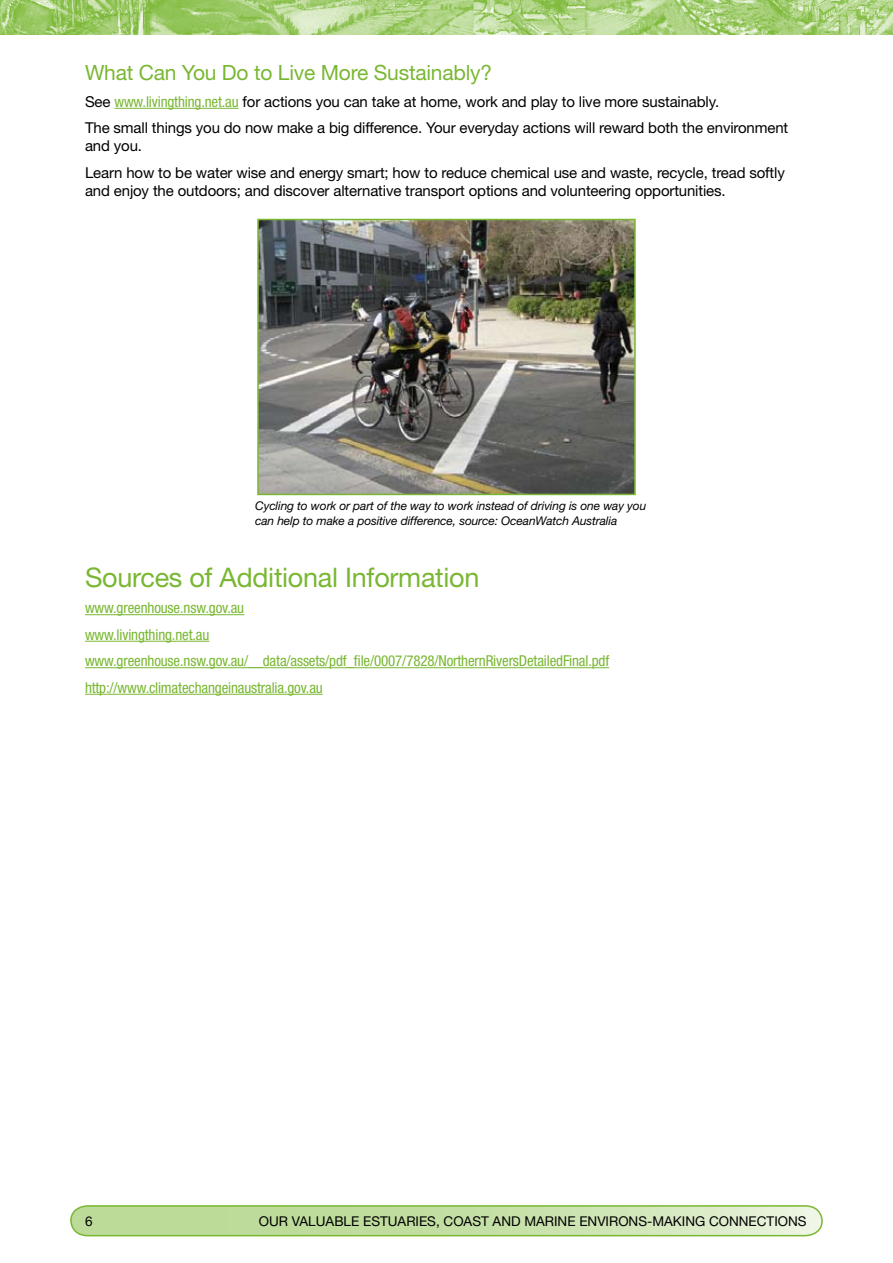
<style>
.page{position:relative;width:893px;height:1263px;background:#fff}
.page>*{position:absolute;margin:0;border:0;box-sizing:border-box;transform-origin:0 0}
.t1{font:27px "Helvetica Neue";letter-spacing:-.01em;color:#79b732}
.t2{font:21px "Helvetica Neue";letter-spacing:-.01em;color:#79b732}
.t3{font:15px/26.5px "Helvetica Neue";letter-spacing:-.01em;color:#000}
.t4{font:condensed 15px/26.5px "Helvetica Neue";letter-spacing:-.01em;color:#79b732}
.t5{font:13.5px "Helvetica Neue";color:#000}
.t6{font:italic 12px/15px "Helvetica Neue";letter-spacing:-.01em;color:#000}
.s1{font-stretch:condensed;color:#79b732}
</style>
<div class="page">
<svg style="left:70px;top:1205px;width:753px;height:32px"></svg>
<img style="left:0;top:0;width:893px;height:34px">
<hr style="left:114px;top:108px;width:125px;height:1px;background:#79b732">
<hr style="left:85px;top:614px;width:159px;height:1px;background:#79b732">
<hr style="left:85px;top:641px;width:124px;height:1px;background:#79b732">
<hr style="left:85px;top:667px;width:524px;height:1px;background:#79b732">
<hr style="left:85px;top:694px;width:238px;height:1px;background:#79b732">
<img style="left:260px;top:222px;width:373px;height:270px">
<div style="left:257px;top:219px;width:379px;height:276px;border:2px solid #79b732"></div>
<h2 class="t2" style="left:85px;top:60px;width:409px">What Can You Do to Live More Sustainably?</h2>
<p class="t3" style="left:85px;top:88px;width:705px">See <span class="s1">www.livingthing.net.au</span> for actions you can take at home, work and play to live more sustainably.<br>The small things you do now make a big difference. Your everyday actions will reward both the environment</p>
<p class="t3" style="left:85px;top:132px;width:701px">and you.<br>Learn how to be water wise and energy smart; how to reduce chemical use and waste, recycle, tread softly</p>
<p class="t3" style="left:85px;top:177px;width:642px">and enjoy the outdoors; and discover alternative transport options and volunteering opportunities.</p>
<p class="t6" style="left:255px;top:498px;width:393px">Cycling to work or part of the way to work instead of driving is one way you can help to make a positive difference, source: OceanWatch Australia</p>
<h1 class="t1" style="left:85px;top:561px;width:396px">Sources of Additional Information</h1>
<p class="t4" style="left:85px;top:594px;width:526px">www.greenhouse.nsw.gov.au<br>www.livingthing.net.au www.greenhouse.nsw.gov.au/__data/assets/pdf_file/0007/7828/NorthernRiversDetailedFinal.pdf http://www.climatechangeinaustralia.gov.au</p>
<p class="t5" style="left:85px;top:1213px;width:9px">6</p>
<p class="t5" style="left:259px;top:1213px;width:549px">OUR VALUABLE ESTUARIES, COAST AND MARINE ENVIRONS-MAKING CONNECTIONS</p>
</div>
